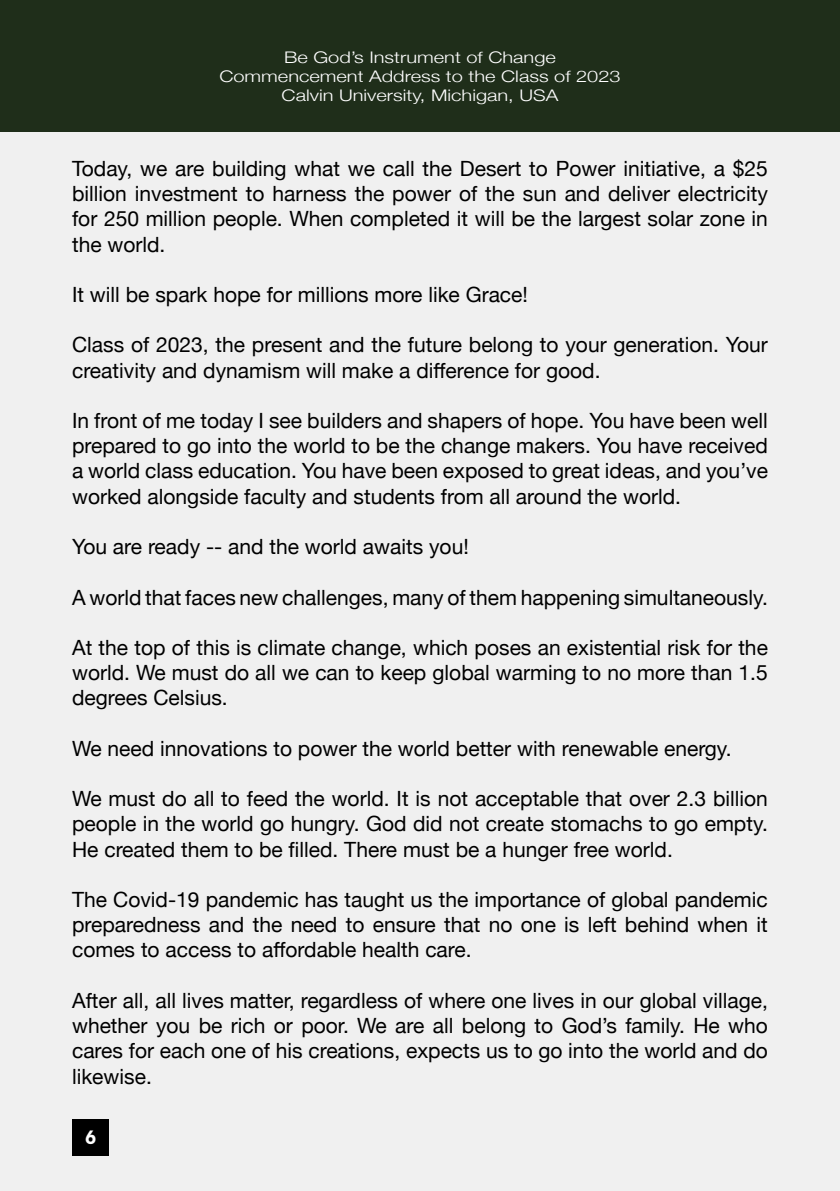
<style>
.page{position:relative;width:840px;height:1191px;background:#fff}
.page>*{position:absolute;margin:0;border:0;box-sizing:border-box;transform-origin:0 0}
.t1{font:21px/25.2px "Helvetica Neue";color:#000;text-align:justify}
.t2{font:700 18px "Pier Sans";color:#fff}
.t3{font:300 16px/19.2px "Helvetica Neue";color:#fff;text-align:center;scale:1.25 1}
</style>
<div class="page">
<div style="left:0;top:0;width:839px;height:132px;background:#1f2e1a"></div>
<hr style="left:839px;top:132px;width:1px;height:1059px;background:#000">
<div style="left:0;top:132px;width:839px;height:1059px;background:#f0f0f0"></div>
<div style="left:72px;top:1119px;width:37px;height:36px;background:#000"></div>
<p class="t3" style="left:219px;top:46px;width:322px">Be God’s Instrument of Change<br>Commencement Address to the Class of 2023<br>Calvin University, Michigan, USA</p>
<p class="t1" style="left:72px;top:157px;width:697px">Today, we are building what we call the Desert to Power initiative, a $25 billion investment to harness the power of the sun and deliver electricity for 250 million people. When completed it will be the largest solar zone in the world.</p>
<p class="t1" style="left:72px;top:283px;width:457px">It will be spark hope for millions more like Grace!</p>
<p class="t1" style="left:72px;top:333px;width:697px">Class of 2023, the present and the future belong to your generation. Your</p>
<p class="t1" style="left:72px;top:359px;width:529px">creativity and dynamism will make a difference for good.</p>
<p class="t1" style="left:72px;top:409px;width:697px">In front of me today I see builders and shapers of hope. You have been well prepared to go into the world to be the change makers. You have received a world class education. You have been exposed to great ideas, and you’ve worked alongside faculty and students from all around the world.</p>
<p class="t1" style="left:72px;top:535px;width:398px">You are ready -- and the world awaits you!</p>
<p class="t1" style="left:72px;top:585px;width:697px">A world that faces new challenges, many of them happening simultaneously.</p>
<p class="t1" style="left:72px;top:636px;width:697px">At the top of this is climate change, which poses an existential risk for the world. We must do all we can to keep global warming to no more than 1.5 degrees Celsius.</p>
<p class="t1" style="left:72px;top:737px;width:660px">We need innovations to power the world better with renewable energy.</p>
<p class="t1" style="left:72px;top:787px;width:697px">We must do all to feed the world. It is not acceptable that over 2.3 billion people in the world go hungry. God did not create stomachs to go empty.</p>
<p class="t1" style="left:72px;top:837px;width:602px">He created them to be filled. There must be a hunger free world.</p>
<p class="t1" style="left:72px;top:888px;width:696px">The Covid-19 pandemic has taught us the importance of global pandemic preparedness and the need to ensure that no one is left behind when it</p>
<p class="t1" style="left:72px;top:938px;width:401px">comes to access to affordable health care.</p>
<p class="t1" style="left:72px;top:989px;width:697px">After all, all lives matter, regardless of where one lives in our global village, whether you be rich or poor. We are all belong to God’s family. He who cares for each one of his creations, expects us to go into the world and do likewise.</p>
<p class="t2" style="left:85px;top:1125px;width:12px">6</p>
</div>
